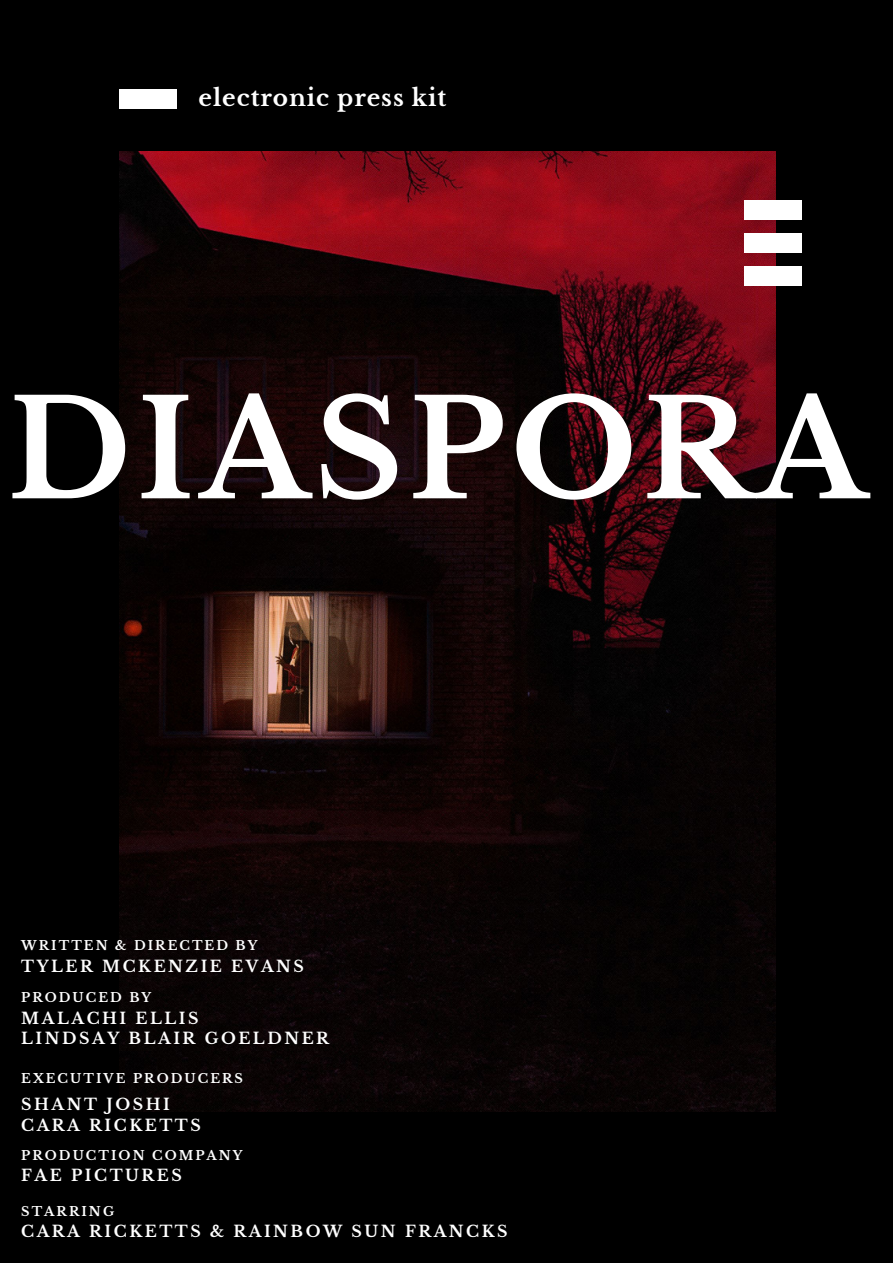
<style>
.page{position:relative;width:893px;height:1264px;background:#fff}
.page>*{position:absolute;margin:0;border:0;box-sizing:border-box;transform-origin:0 0}
.t1{font:700 134.4px "Libre Baskerville";letter-spacing:.04em;color:#fff}
.t2{font:700 23.1px "Libre Baskerville";letter-spacing:.04em;color:#fff}
.t3{font:700 15.75px "Libre Baskerville";letter-spacing:.16em;color:#fff}
.t4{font:700 12.75px "Libre Baskerville";letter-spacing:.16em;color:#fff}
</style>
<div class="page">
<div style="left:0;top:0;width:892px;height:1262px;background:#000"></div>
<img style="left:119px;top:151px;width:657px;height:960px">
<div style="left:119px;top:89px;width:57px;height:19px;background:#fff"></div>
<div style="left:744px;top:200px;width:57px;height:19px;background:#fff"></div>
<div style="left:744px;top:233px;width:57px;height:19px;background:#fff"></div>
<div style="left:744px;top:266px;width:57px;height:20px;background:#fff"></div>
<p class="t2" style="left:199px;top:83px;width:249px">electronic press kit</p>
<p class="t1" style="left:8px;top:368px;width:860px">DIASPORA</p>
<p class="t4" style="left:21px;top:938px;width:238px">WRITTEN &amp; DIRECTED BY</p>
<p class="t3" style="left:21px;top:956px;width:284px">TYLER MCKENZIE EVANS</p>
<p class="t3" style="left:21px;top:1008px;width:179px">MALACHI ELLIS</p>
<p class="t3" style="left:21px;top:1028px;width:309px">LINDSAY BLAIR GOELDNER</p>
<p class="t4" style="left:21px;top:989px;width:131px">PRODUCED BY</p>
<p class="t4" style="left:21px;top:1070px;width:223px">EXECUTIVE PRODUCERS</p>
<p class="t3" style="left:21px;top:1094px;width:150px">SHANT JOSHI</p>
<p class="t3" style="left:21px;top:1115px;width:181px">CARA RICKETTS</p>
<p class="t4" style="left:21px;top:1147px;width:223px">PRODUCTION COMPANY</p>
<p class="t3" style="left:21px;top:1165px;width:162px">FAE PICTURES</p>
<p class="t4" style="left:21px;top:1203px;width:94px">STARRING</p>
<p class="t3" style="left:21px;top:1222px;width:488px">CARA RICKETTS &amp; RAINBOW SUN FRANCKS</p>
</div>
